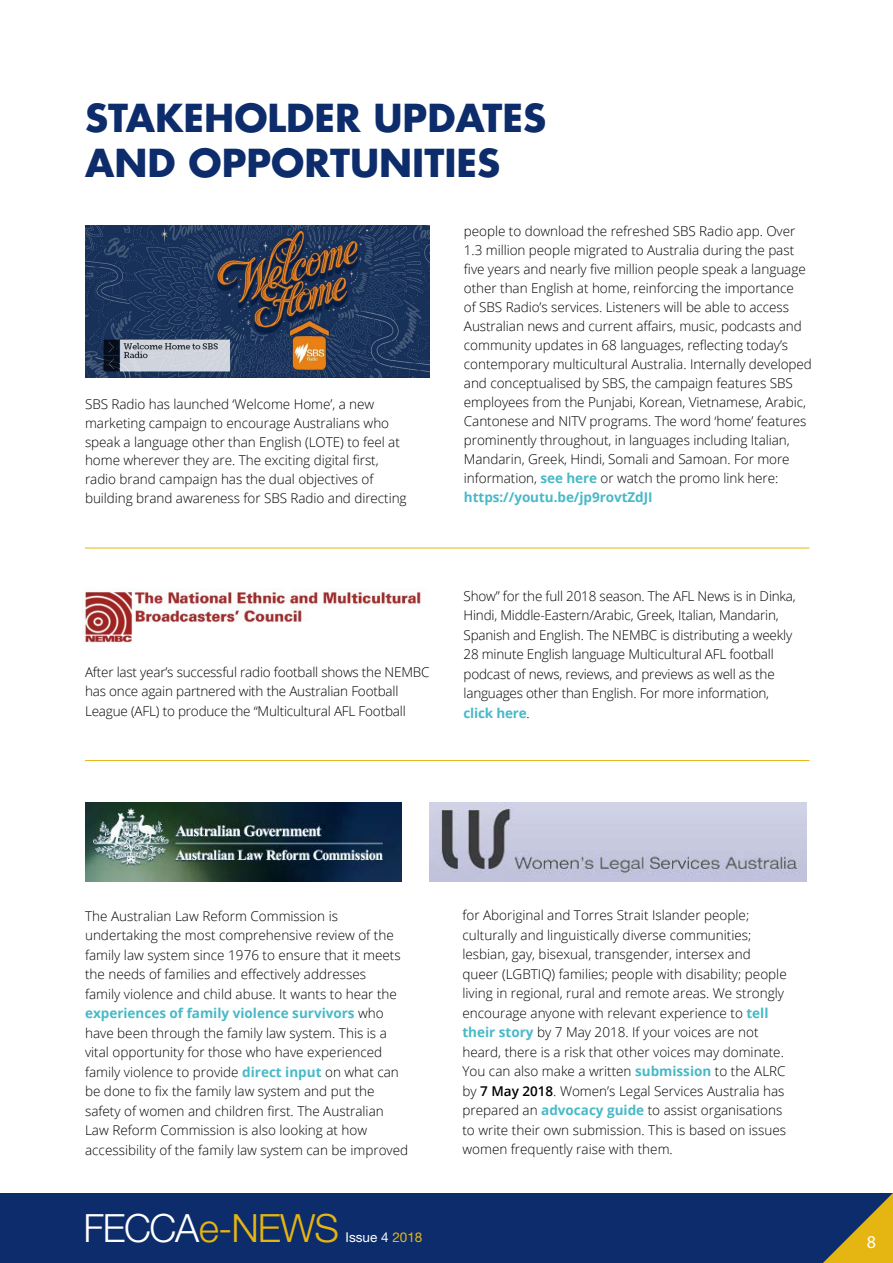
<style>
.page{position:relative;width:893px;height:1263px;background:#fff}
.page>*{position:absolute;margin:0;border:0;box-sizing:border-box;transform-origin:0 0}
.t1{font:300 39px "Helvetica Neue";letter-spacing:-.03em;color:#e5b611}
.t2{font:700 37.5px/45px "Futura";color:#0d2c6b}
.t3{font:18px "Myriad Pro";color:#fff}
.t4{font:300 13.5px/19.5px "Open Sans";letter-spacing:-.005em;color:#000}
.t5{font:13.5px "Helvetica Neue";color:#fff}
.s1{font-weight:700;color:#48b9c7}
.s2{font-weight:600}
.s3{color:#fff}
.s4{color:#e5b611}
</style>
<div class="page">
<img style="left:85px;top:803px;width:317px;height:78px">
<img style="left:429px;top:803px;width:377px;height:78px">
<img style="left:82px;top:588px;width:339px;height:55px">
<hr style="left:85px;top:760px;width:724px;height:1px;background:#e5b611">
<hr style="left:85px;top:548px;width:724px;height:1px;background:#e5b611">
<img style="left:85px;top:225px;width:344px;height:153px">
<div style="left:0;top:1193px;width:893px;height:70px;background:#0d2c6b"></div>
<svg style="left:823px;top:1193px;width:70px;height:70px"></svg>
<h2 class="t2" style="left:85px;top:95px;width:463px">STAKEHOLDER UPDATES<br>AND OPPORTUNITIES</h2>
<p class="t4" style="left:85px;top:394px;width:323px;line-height:18.9px">SBS Radio has launched ‘Welcome Home’, a new marketing campaign to encourage Australians who speak a language other than English (LOTE) to feel at home wherever they are. The exciting digital first, radio brand campaign has the dual objectives of building brand awareness for SBS Radio and directing</p>
<p class="t4" style="left:85px;top:662px;width:346px">After last year’s successful radio football shows the NEMBC has once again partnered with the Australian Football<br>League (AFL) to produce the “Multicultural AFL Football</p>
<p class="t4" style="left:464px;top:221px;width:350px;line-height:19px">people to download the refreshed SBS Radio app. Over 1.3 million people migrated to Australia during the past five years and nearly five million people speak a language other than English at home, reinforcing the importance<br>of SBS Radio’s services. Listeners will be able to access Australian news and current affairs, music, podcasts and community updates in 68 languages, reflecting today’s contemporary multicultural Australia. Internally developed and conceptualised by SBS, the campaign features SBS employees from the Punjabi, Korean, Vietnamese, Arabic, Cantonese and NITV programs. The word ‘home’ features prominently throughout, in languages including Italian, Mandarin, Greek, Hindi, Somali and Samoan. For more information, <span class="s1">see here</span> or watch the promo link here: <span class="s1">https://youtu.be/jp9rovtZdJI</span></p>
<p class="t4" style="left:463px;top:586px;width:334px">Show” for the full 2018 season. The AFL News is in Dinka, Hindi, Middle-Eastern/Arabic, Greek, Italian, Mandarin, Spanish and English. The NEMBC is distributing a weekly 28 minute English language Multicultural AFL football podcast of news, reviews, and previews as well as the languages other than English. For more information, <span class="s1">click here</span>.</p>
<p class="t4" style="left:85px;top:905px;width:325px">The Australian Law Reform Commission is undertaking the most comprehensive review of the family law system since 1976 to ensure that it meets the needs of families and effectively addresses<br>family violence and child abuse. It wants to hear the <span class="s1">experiences of family violence survivors</span> who have been through the family law system. This is a vital opportunity for those who have experienced family violence to provide <span class="s1">direct input</span> on what can be done to fix the family law system and put the safety of women and children first. The Australian Law Reform Commission is also looking at how accessibility of the family law system can be improved</p>
<p class="t4" style="left:462px;top:905px;width:326px">for Aboriginal and Torres Strait Islander people; culturally and linguistically diverse communities; lesbian, gay, bisexual, transgender, intersex and queer (LGBTIQ) families; people with disability; people living in regional, rural and remote areas. We strongly encourage anyone with relevant experience to <span class="s1">tell their story</span> by 7 May 2018. If your voices are not heard, there is a risk that other voices may dominate.<br>You can also make a written <span class="s1">submission</span> to the ALRC by <span class="s2">7 May 2018</span>. Women’s Legal Services Australia has prepared an <span class="s1">advocacy guide</span> to assist organisations to write their own submission. This is based on issues women frequently raise with them.</p>
<h1 class="t1" style="left:84px;top:1205px;width:257px"><span class="s3">FECCA</span>e-NEWS</h1>
<p class="t5" style="left:346px;top:1229px;width:78px">Issue 4 <span class="s4">2018</span></p>
<h3 class="t3" style="left:867px;top:1231px;width:11px">8</h3>
</div>
